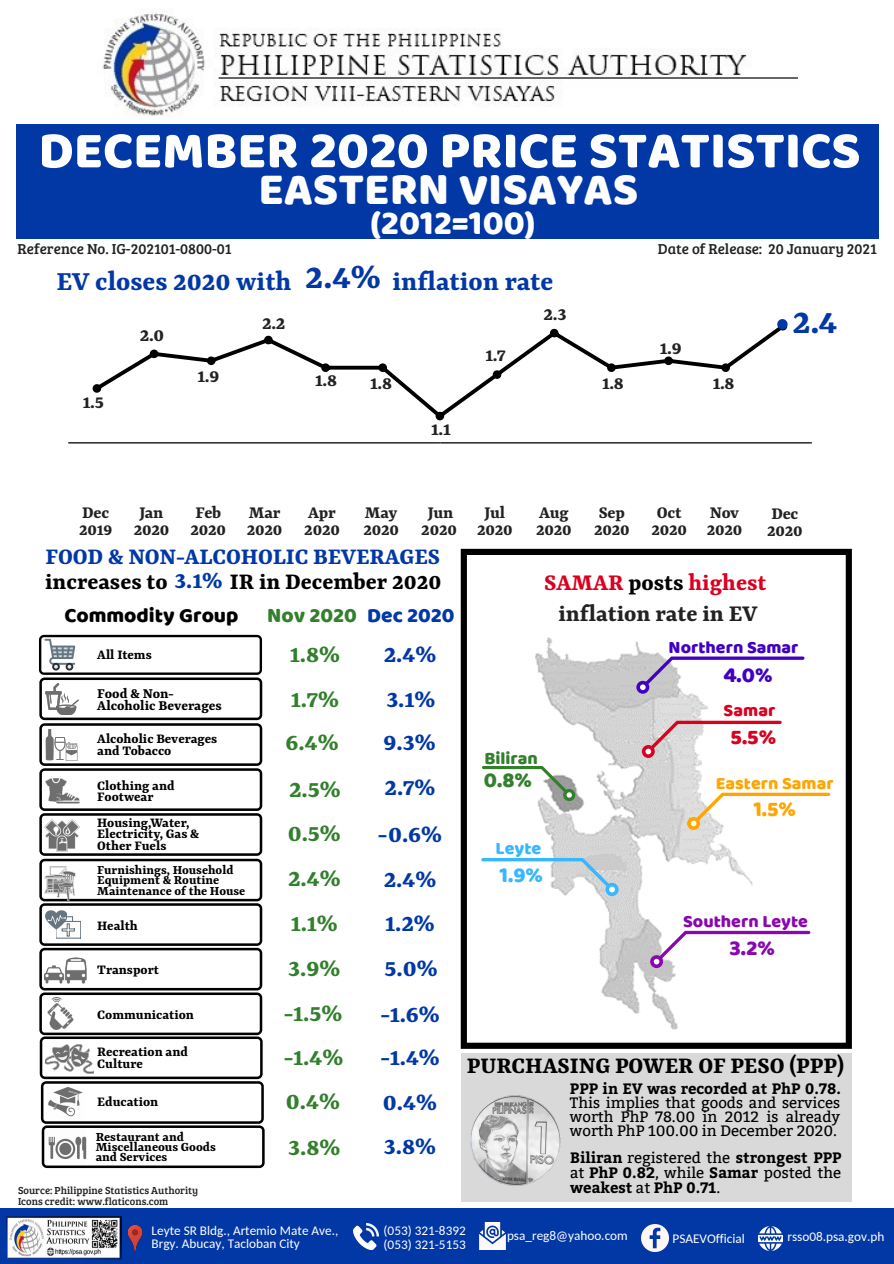
<style>
.page{position:relative;width:894px;height:1264px;background:#fff}
.page>*{position:absolute;margin:0;border:0;box-sizing:border-box;transform-origin:0 0}
.t1{font:52.95px "Baloo Bhai";color:#fff}
.t2{font:46.35px "Baloo Bhai";color:#fff}
.t3{font:700 39.75px "Rasa";color:#0138a5}
.t4{font:34.8px "Baloo Bhai";color:#fff}
.t5{font:700 29.85px "Rasa";color:#0138a5}
.t6{font:700 27.6px "Rasa";color:#0138a5}
.t7{font:700 27.6px "Rasa";color:#327f2c}
.t8{font:700 25.8px "Rasa";color:#d90020}
.t9{font:700 25.8px "Rasa";color:#222}
.t10{font:700 25.5px "Rasa";color:#000}
.t11{font:700 25.5px "Rasa";color:#0138a5}
.t12{font:21.9px "Baloo Bhai";color:#4100c2}
.t13{font:21.9px "Baloo Bhai";color:#d90020}
.t14{font:21.9px "Baloo Bhai";color:#ffa500}
.t15{font:21.9px "Baloo Bhai";color:#8a07af}
.t16{font:21.9px "Baloo Bhai";color:#38b6ff}
.t17{font:21.9px "Baloo Bhai";color:#327f2c}
.t18{font:700 21px "Rasa";color:#222}
.t19{font:21px "Baloo Bhai";color:#000}
.t20{font:21px "Baloo Bhai";color:#0138a5}
.t21{font:21px "Baloo Bhai";color:#327f2c}
.t22{font:700 18.75px/17px "Rasa";letter-spacing:-.01em;color:#222}
.t23{font:17.85px "Baloo Bhai";color:#8a07af}
.t24{font:17.85px "Baloo Bhai";color:#4100c2}
.t25{font:17.85px "Baloo Bhai";color:#ffa500}
.t26{font:17.85px "Baloo Bhai";color:#327f2c}
.t27{font:17.85px "Baloo Bhai";color:#d90020}
.t28{font:17.85px "Baloo Bhai";color:#38b6ff}
.t29{font:700 15.45px/12px "Rasa";color:#000}
.t30{font:700 15px "Rasa";color:#000}
.t31{font:15px/14px "Bitter";color:#000;text-align:justify}
.t32{font:700 15px/15px "Bitter";color:#000;text-align:justify}
.t33{font:14.85px "Bree Serif";color:#222}
.t34{font:700 14.25px "Rasa";color:#000}
.t35{font:700 14.1px "Rasa";color:#000}
.t36{font:13.2px "Carlito";color:#fff}
.t37{font:10.5px "Bree Serif";color:#222}
.s1{font-size:27px;color:#0138a5}
.s2{color:#000}
.s3{font-weight:700}
.s4{font-weight:400}
</style>
<div class="page">
<img style="left:102px;top:9px;width:694px;height:108px">
<div style="left:17px;top:125px;width:861px;height:113px;background:#0138a5"></div>
<div style="left:0;top:1208px;width:893px;height:55px;background:#0138a5"></div>
<svg style="left:460px;top:549px;width:391px;height:499px"></svg>
<svg style="left:93px;top:319px;width:694px;height:101px"></svg>
<img style="left:535px;top:636px;width:217px;height:394px">
<svg style="left:633px;top:599px;width:45px;height:45px"></svg>
<svg style="left:636px;top:656px;width:168px;height:37px"></svg>
<svg style="left:650px;top:930px;width:160px;height:38px"></svg>
<svg style="left:481px;top:858px;width:137px;height:38px"></svg>
<svg style="left:482px;top:766px;width:93px;height:35px"></svg>
<svg style="left:641px;top:720px;width:140px;height:38px"></svg>
<svg style="left:687px;top:792px;width:142px;height:38px"></svg>
<div style="left:460px;top:1053px;width:391px;height:149px;background:#d9d9d9"></div>
<img style="left:460px;top:1077px;width:101px;height:125px">
<svg style="left:39px;top:635px;width:225px;height:532px"></svg>
<img style="left:48px;top:1085px;width:36px;height:33px">
<img style="left:48px;top:1128px;width:38px;height:39px">
<svg style="left:68px;top:442px;width:743px;height:1px"></svg>
<img style="left:6px;top:1216px;width:115px;height:43px">
<img style="left:353px;top:1223px;width:26px;height:26px">
<img style="left:479px;top:1222px;width:27px;height:27px">
<img style="left:121px;top:1224px;width:22px;height:27px">
<img style="left:641px;top:1224px;width:27px;height:27px">
<img style="left:758px;top:1226px;width:24px;height:23px">
<p class="t1" style="left:39px;top:118px;width:823px">DECEMBER 2020 PRICE STATISTICS</p>
<p class="t2" style="left:258px;top:161px;width:381px">EASTERN VISAYAS</p>
<p class="t4" style="left:370px;top:202px;width:167px">(2012=100)</p>
<p class="t33" style="left:18px;top:238px;width:215px">Reference No. IG-202101-0800-01</p>
<p class="t33" style="left:657px;top:238px;width:220px">Date of Release: 20 January 2021</p>
<p class="t3" style="left:305px;top:259px;width:77px">2.4%</p>
<p class="t5" style="left:56px;top:268px;width:236px">EV closes 2020 with</p>
<p class="t5" style="left:392px;top:268px;width:162px">inflation rate</p>
<p class="t18" style="left:83px;top:392px;width:23px">1.5</p>
<p class="t18" style="left:140px;top:326px;width:26px">2.0</p>
<p class="t18" style="left:197px;top:367px;width:23px">1.9</p>
<p class="t18" style="left:262px;top:313px;width:25px">2.2</p>
<p class="t18" style="left:315px;top:371px;width:23px">1.8</p>
<p class="t18" style="left:370px;top:374px;width:23px">1.8</p>
<p class="t18" style="left:431px;top:419px;width:21px">1.1</p>
<p class="t18" style="left:485px;top:346px;width:22px">1.7</p>
<p class="t18" style="left:543px;top:305px;width:24px">2.3</p>
<p class="t18" style="left:602px;top:374px;width:23px">1.8</p>
<p class="t18" style="left:659px;top:338px;width:23px">1.9</p>
<p class="t18" style="left:712px;top:374px;width:23px">1.8</p>
<p class="t3" style="left:792px;top:304px;width:46px">2.4</p>
<p class="t22" style="left:79px;top:505px;width:35px">Dec<br>2019</p>
<p class="t22" style="left:134px;top:505px;width:37px;text-align:center">Jan<br>2020</p>
<p class="t22" style="left:190px;top:505px;width:37px">Feb<br>2020</p>
<p class="t22" style="left:247px;top:505px;width:37px">Mar<br>2020</p>
<p class="t22" style="left:304px;top:505px;width:37px">Apr<br>2020</p>
<p class="t22" style="left:363px;top:505px;width:37px">May<br>2020</p>
<p class="t22" style="left:421px;top:505px;width:37px;text-align:center">Jun<br>2020</p>
<p class="t22" style="left:477px;top:505px;width:37px;text-align:center">Jul<br>2020</p>
<p class="t22" style="left:536px;top:505px;width:37px">Aug<br>2020</p>
<p class="t22" style="left:594px;top:505px;width:37px">Sep<br>2020</p>
<p class="t22" style="left:651px;top:505px;width:37px">Oct<br>2020</p>
<p class="t22" style="left:706px;top:505px;width:37px">Nov<br>2020</p>
<p class="t22" style="left:766px;top:506px;width:37px">Dec<br>2020</p>
<p class="t11" style="left:45px;top:545px;width:396px">FOOD &amp; NON-ALCOHOLIC BEVERAGES</p>
<p class="t10" style="left:45px;top:570px;width:397px">increases to <span class="s1">3.1%</span> IR in December 2020</p>
<p class="t19" style="left:64px;top:602px;width:175px">Commodity Group</p>
<p class="t21" style="left:267px;top:602px;width:91px">Nov 2020</p>
<p class="t30" style="left:97px;top:648px;width:56px">All Items</p>
<p class="t29" style="left:97px;top:688px;width:126px">Food &amp; Non-<br>Alcoholic Beverages</p>
<p class="t30" style="left:97px;top:732px;width:121px">Alcoholic Beverages</p>
<p class="t30" style="left:97px;top:744px;width:76px">and Tobacco</p>
<p class="t30" style="left:97px;top:778px;width:79px">Clothing and</p>
<p class="t30" style="left:97px;top:790px;width:58px">Footwear</p>
<p class="t30" style="left:97px;top:816px;width:94px">Housing,Water,</p>
<p class="t30" style="left:97px;top:827px;width:103px">Electricity, Gas &amp;</p>
<p class="t30" style="left:97px;top:839px;width:71px">Other Fuels</p>
<p class="t35" style="left:97px;top:863px;width:138px">Furnishings, Household</p>
<p class="t35" style="left:97px;top:874px;width:123px">Equipment &amp; Routine</p>
<p class="t35" style="left:97px;top:884px;width:149px">Maintenance of the House</p>
<p class="t30" style="left:97px;top:918px;width:42px">Health</p>
<p class="t30" style="left:97px;top:962px;width:63px">Transport</p>
<p class="t30" style="left:97px;top:1007px;width:98px">Communication</p>
<p class="t30" style="left:97px;top:1045px;width:92px">Recreation and</p>
<p class="t30" style="left:97px;top:1056px;width:47px">Culture</p>
<p class="t30" style="left:97px;top:1095px;width:62px">Education</p>
<p class="t34" style="left:96px;top:1130px;width:90px">Restaurant and</p>
<p class="t34" style="left:96px;top:1140px;width:122px">Miscellaneous Goods</p>
<p class="t34" style="left:96px;top:1150px;width:73px">and Services</p>
<p class="t37" style="left:18px;top:1182px;width:182px">Source: Philippine Statistics Authority</p>
<p class="t37" style="left:18px;top:1193px;width:152px">Icons credit: www.flaticons.com</p>
<p class="t7" style="left:290px;top:642px;width:52px">1.8%</p>
<p class="t7" style="left:291px;top:687px;width:50px">1.7%</p>
<p class="t7" style="left:285px;top:730px;width:54px">6.4%</p>
<p class="t7" style="left:289px;top:776px;width:53px">2.5%</p>
<p class="t7" style="left:287px;top:821px;width:55px">0.5%</p>
<p class="t7" style="left:288px;top:866px;width:54px">2.4%</p>
<p class="t7" style="left:290px;top:910px;width:49px">1.1%</p>
<p class="t7" style="left:288px;top:956px;width:54px">3.9%</p>
<p class="t7" style="left:283px;top:1001px;width:60px">-1.5%</p>
<p class="t7" style="left:283px;top:1044px;width:61px">-1.4%</p>
<p class="t7" style="left:286px;top:1089px;width:55px">0.4%</p>
<p class="t7" style="left:288px;top:1135px;width:54px">3.8%</p>
<p class="t20" style="left:367px;top:602px;width:89px">Dec 2020</p>
<p class="t6" style="left:383px;top:642px;width:54px">2.4%</p>
<p class="t6" style="left:386px;top:687px;width:51px">3.1%</p>
<p class="t6" style="left:383px;top:730px;width:54px">9.3%</p>
<p class="t6" style="left:384px;top:775px;width:52px">2.7%</p>
<p class="t6" style="left:377px;top:821px;width:66px">-0.6%</p>
<p class="t6" style="left:383px;top:866px;width:54px">2.4%</p>
<p class="t6" style="left:385px;top:911px;width:51px">1.2%</p>
<p class="t6" style="left:384px;top:956px;width:55px">5.0%</p>
<p class="t6" style="left:380px;top:1001px;width:61px">-1.6%</p>
<p class="t6" style="left:380px;top:1045px;width:61px">-1.4%</p>
<p class="t6" style="left:383px;top:1090px;width:55px">0.4%</p>
<p class="t6" style="left:383px;top:1133px;width:54px">3.8%</p>
<p class="t8" style="left:544px;top:571px;width:224px">SAMAR <span class="s2">posts</span> highest</p>
<p class="t9" style="left:558px;top:602px;width:200px">inflation rate in EV</p>
<p class="t24" style="left:668px;top:636px;width:131px">Northern Samar</p>
<p class="t12" style="left:723px;top:661px;width:51px">4.0%</p>
<p class="t27" style="left:723px;top:699px;width:53px">Samar</p>
<p class="t26" style="left:484px;top:747px;width:55px">Biliran</p>
<p class="t17" style="left:484px;top:767px;width:50px">0.8%</p>
<p class="t28" style="left:495px;top:837px;width:47px">Leyte</p>
<p class="t16" style="left:499px;top:861px;width:45px">1.9%</p>
<p class="t13" style="left:730px;top:724px;width:47px">5.5%</p>
<p class="t25" style="left:715px;top:772px;width:119px">Eastern Samar</p>
<p class="t14" style="left:753px;top:795px;width:44px">1.5%</p>
<p class="t23" style="left:683px;top:910px;width:126px">Southern Leyte</p>
<p class="t15" style="left:729px;top:934px;width:47px">3.2%</p>
<p class="t10" style="left:466px;top:1054px;width:378px">PURCHASING POWER OF PESO (PPP)</p>
<p class="t31" style="left:570px;top:1082px;width:272px"><span class="s3">PPP in EV was recorded at PhP 0.78.<br></span>This implies that goods and services worth PhP 78.00 in 2012 is already worth PhP 100.00 in December 2020.</p>
<p class="t32" style="left:570px;top:1149px;width:273px">Biliran <span class="s4">registered the</span> strongest PPP <span class="s4">at</span> PhP 0.82<span class="s4">, while</span> Samar <span class="s4">posted the </span>weakest <span class="s4">at</span> PhP 0.71<span class="s4">.</span></p>
<p class="t36" style="left:151px;top:1224px;width:188px">Leyte SR Bldg., Artemio Mate Ave.,</p>
<p class="t36" style="left:151px;top:1238px;width:150px">Brgy. Abucay, Tacloban City</p>
<p class="t36" style="left:383px;top:1225px;width:84px">(053) 321-8392</p>
<p class="t36" style="left:383px;top:1238px;width:84px">(053) 321-5153</p>
<p class="t36" style="left:507px;top:1230px;width:122px">psa_reg8@yahoo.com</p>
<p class="t36" style="left:672px;top:1232px;width:74px">PSAEVOfficial</p>
<p class="t36" style="left:787px;top:1231px;width:98px">rsso08.psa.gov.ph</p>
</div>
